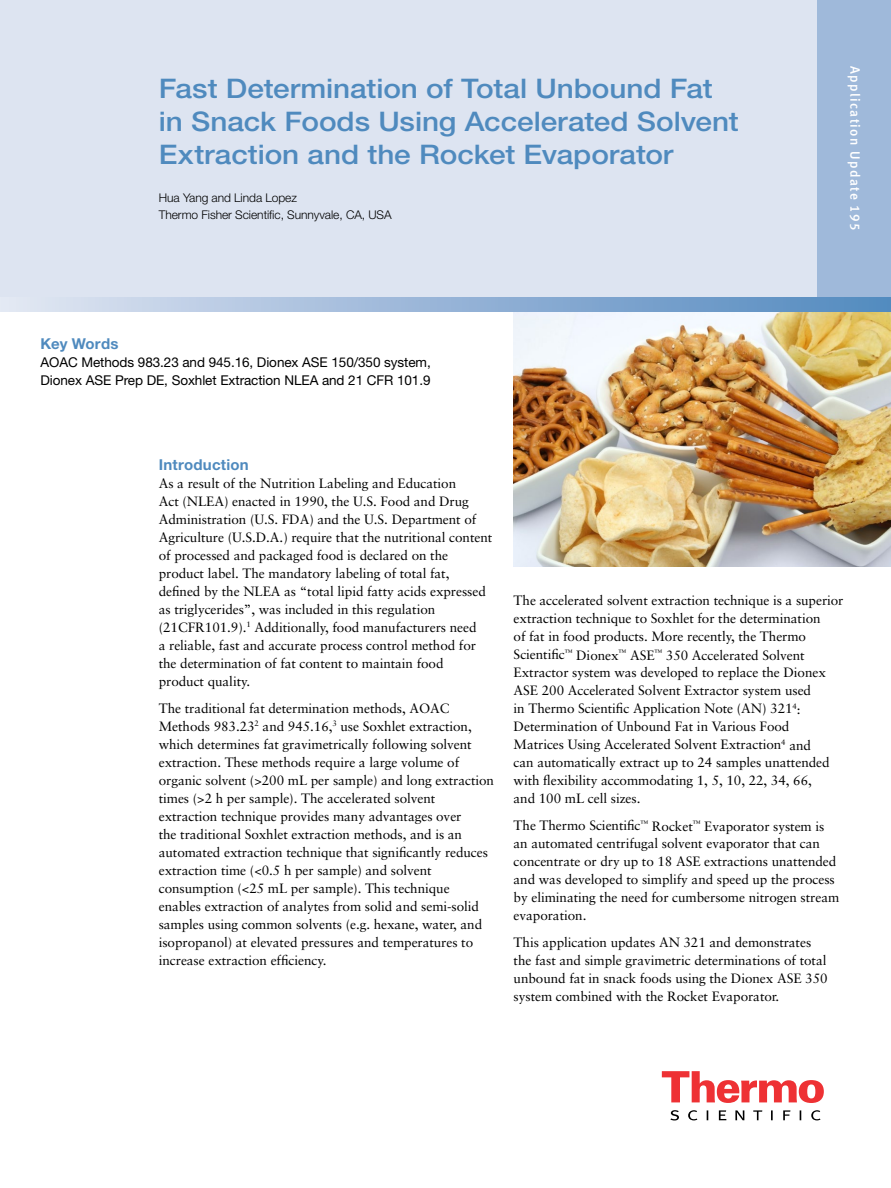
<style>
.page{position:relative;width:891px;height:1188px;background:#fff}
.page>*{position:absolute;margin:0;border:0;box-sizing:border-box;transform-origin:0 0}
.t1{font:500 27px/33px "Helvetica Neue";letter-spacing:-.005em;color:#4f8abe;scale:1.1 1}
.t2{font:700 15px "Helvetica Neue";letter-spacing:.015em;color:#4f8abe}
.t3{font:13.5px/18px "Sabon";letter-spacing:-.005em;color:#000}
.t4{font:13.5px/18px "Helvetica Neue";letter-spacing:-.005em;color:#000}
.t5{font:13.5px "Meta Medium LF";letter-spacing:.1em;color:#fff}
.t6{font:300 12px/16.5px "Helvetica Neue";letter-spacing:-.005em;color:#000}
</style>
<div class="page">
<div style="left:0;top:0;width:891px;height:303px;background:#dde4f1"></div>
<div style="left:817px;top:0;width:74px;height:303px;background:#9fb9da"></div>
<svg style="left:0;top:297px;width:891px;height:15px;background:#98b6d8"></svg>
<svg style="left:662px;top:1071px;width:162px;height:32px"></svg>
<svg style="left:670px;top:1110px;width:151px;height:10px"></svg>
<img style="left:514px;top:312px;width:377px;height:255px">
<h1 class="t1" style="left:159px;top:72px;width:529px">Fast Determination of Total Unbound Fat in Snack Foods Using Accelerated Solvent<br>Extraction and the Rocket Evaporator</h1>
<p class="t6" style="left:159px;top:189px;width:234px">Hua Yang and Linda Lopez<br>Thermo Fisher Scientific, Sunnyvale, CA, USA</p>
<p class="t2" style="left:40px;top:335px;width:80px">Key Words</p>
<p class="t4" style="left:40px;top:353px;width:392px">AOAC Methods 983.23 and 945.16, Dionex ASE 150/350 system,<br>Dionex ASE Prep DE, Soxhlet Extraction NLEA and 21 CFR 101.9</p>
<p class="t5" style="left:863px;top:66px;width:166px;rotate:90deg">Application Update 195</p>
<p class="t2" style="left:159px;top:455px;width:92px">Introduction</p>
<p class="t3" style="left:159px;top:474px;width:335px">As a result of the Nutrition Labeling and Education<br>Act (NLEA) enacted in 1990, the U.S. Food and Drug Administration (U.S. FDA) and the U.S. Department of Agriculture (U.S.D.A.) require that the nutritional content of processed and packaged food is declared on the product label. The mandatory labeling of total fat, defined by the NLEA as “total lipid fatty acids expressed as triglycerides”, was included in this regulation (21CFR101.9).<sup>1</sup> Additionally, food manufacturers need<br>a reliable, fast and accurate process control method for the determination of fat content to maintain food<br>product quality.</p>
<p class="t3" style="left:159px;top:699px;width:337px">The traditional fat determination methods, AOAC Methods 983.23<sup>2</sup> and 945.16,<sup>3</sup> use Soxhlet extraction, which determines fat gravimetrically following solvent extraction. These methods require a large volume of organic solvent (&gt;200 mL per sample) and long extraction times (&gt;2 h per sample). The accelerated solvent extraction technique provides many advantages over<br>the traditional Soxhlet extraction methods, and is an automated extraction technique that significantly reduces extraction time (&lt;0.5 h per sample) and solvent consumption (&lt;25 mL per sample). This technique enables extraction of analytes from solid and semi-solid samples using common solvents (e.g. hexane, water, and isopropanol) at elevated pressures and temperatures to increase extraction efficiency.</p>
<p class="t3" style="left:514px;top:592px;width:331px">The accelerated solvent extraction technique is a superior extraction technique to Soxhlet for the determination<br>of fat in food products. More recently, the Thermo Scientific<sup>™</sup> Dionex<sup>™</sup> ASE<sup>™</sup> 350 Accelerated Solvent Extractor system was developed to replace the Dionex ASE 200 Accelerated Solvent Extractor system used<br>in Thermo Scientific Application Note (AN) 321<sup>4</sup>:<br>Determination of Unbound Fat in Various Food<br>Matrices Using Accelerated Solvent Extraction<sup>4</sup> and<br>can automatically extract up to 24 samples unattended with flexibility accommodating 1, 5, 10, 22, 34, 66,<br>and 100 mL cell sizes.</p>
<p class="t3" style="left:514px;top:817px;width:327px">The Thermo Scientific<sup>™</sup> Rocket<sup>™</sup> Evaporator system is an automated centrifugal solvent evaporator that can concentrate or dry up to 18 ASE extractions unattended and was developed to simplify and speed up the process by eliminating the need for cumbersome nitrogen stream evaporation.</p>
<p class="t3" style="left:514px;top:934px;width:315px">This application updates AN 321 and demonstrates the fast and simple gravimetric determinations of total unbound fat in snack foods using the Dionex ASE 350 system combined with the Rocket Evaporator.</p>
</div>
